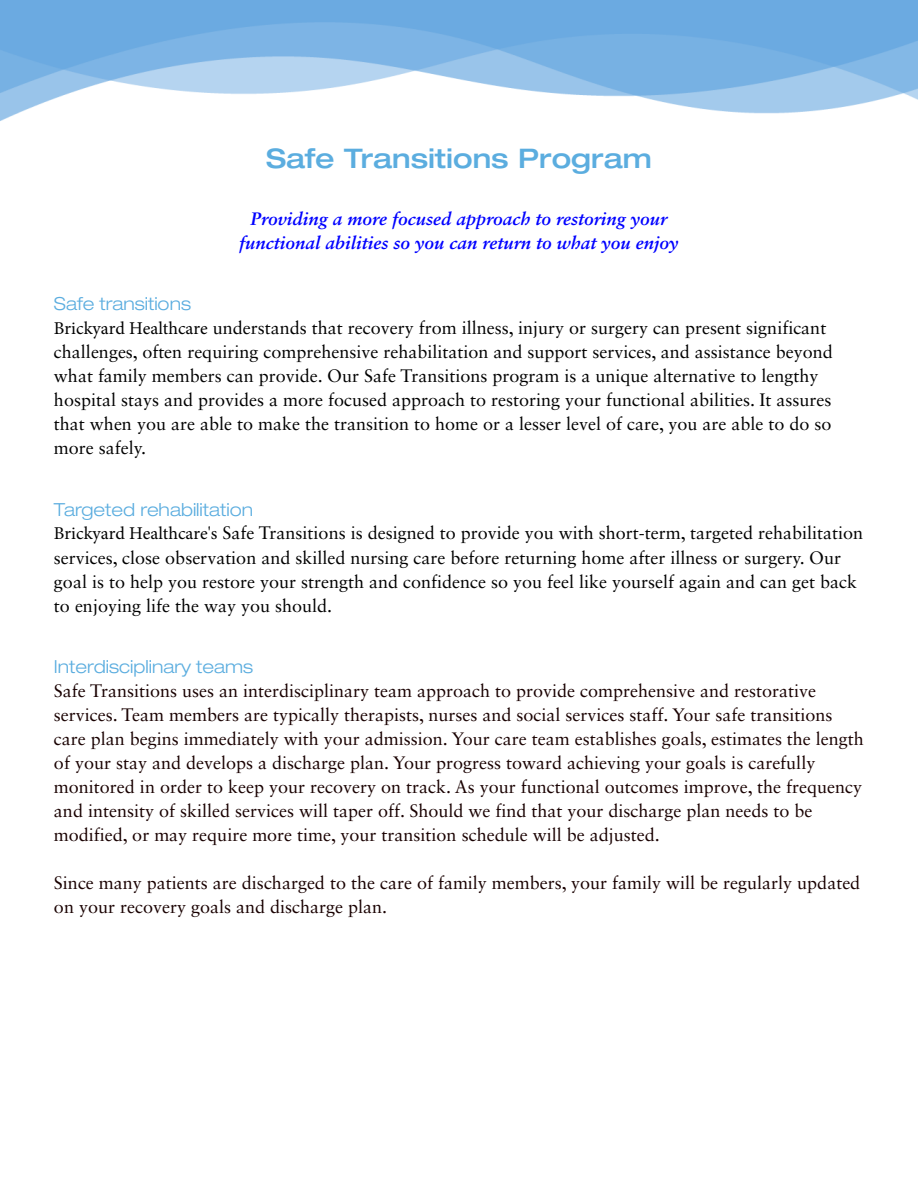
<style>
.page{position:relative;width:918px;height:1188px;background:#fff}
.page>*{position:absolute;margin:0;border:0;box-sizing:border-box;transform-origin:0 0}
.t1{font:500 expanded 27px "Helvetica Neue";color:#5baddf}
.t2{font:18px/24.2px "Sabon LT Std";color:#000}
.t3{font:18px/24px "Sabon LT Std";color:#190000}
.t4{font:italic 700 18px/24px "Sabon LT Std";color:#00f;text-align:center}
.t5{font:300 expanded 18px "Helvetica Neue";color:#5baddf}
.s1{font-family:"Minion Pro"}
</style>
<div class="page">
<img style="left:0;top:0;width:918px;height:121px">
<h1 class="t1" style="left:266px;top:142px;width:387px">Safe Transitions Program</h1>
<p class="t4" style="left:239px;top:207px;width:441px">Providing a more focused approach to restoring your functional abilities so you can return to what you enjoy</p>
<p class="t5" style="left:54px;top:293px;width:139px">Safe transitions</p>
<p class="t2" style="left:54px;top:315px;width:780px"><span class="s1">Brickyard Healthcare</span> understands that recovery from illness, injury or surgery can present significant challenges, often requiring comprehensive rehabilitation and support services, and assistance beyond what family members can provide. Our Safe Transitions program is a unique alternative to lengthy hospital stays and provides a more focused approach to restoring your functional abilities. It assures that when you are able to make the transition to home or a lesser level of care, you are able to do so more safely.</p>
<p class="t5" style="left:54px;top:499px;width:201px">Targeted rehabilitation</p>
<p class="t2" style="left:54px;top:520px;width:811px"><span class="s1">Brickyard Healthcare's</span> Safe Transitions is designed to provide you with short-term, targeted rehabilitation services, close observation and skilled nursing care before returning home after illness or surgery. Our goal is to help you restore your strength and confidence so you feel like yourself again and can get back to enjoying life the way you should.</p>
<p class="t5" style="left:54px;top:656px;width:201px">Interdisciplinary teams</p>
<p class="t3" style="left:54px;top:679px;width:811px">Safe Transitions uses an interdisciplinary team approach to provide comprehensive and restorative services. Team members are typically therapists, nurses and social services staff. Your safe transitions care plan begins immediately with your admission. Your care team establishes goals, estimates the length of your stay and develops a discharge plan. Your progress toward achieving your goals is carefully monitored in order to keep your recovery on track. As your functional outcomes improve, the frequency and intensity of skilled services will taper off. Should we find that your discharge plan needs to be modified, or may require more time, your transition schedule will be adjusted.</p>
<p class="t3" style="left:54px;top:871px;width:808px">Since many patients are discharged to the care of family members, your family will be regularly updated on your recovery goals and discharge plan.</p>
</div>
